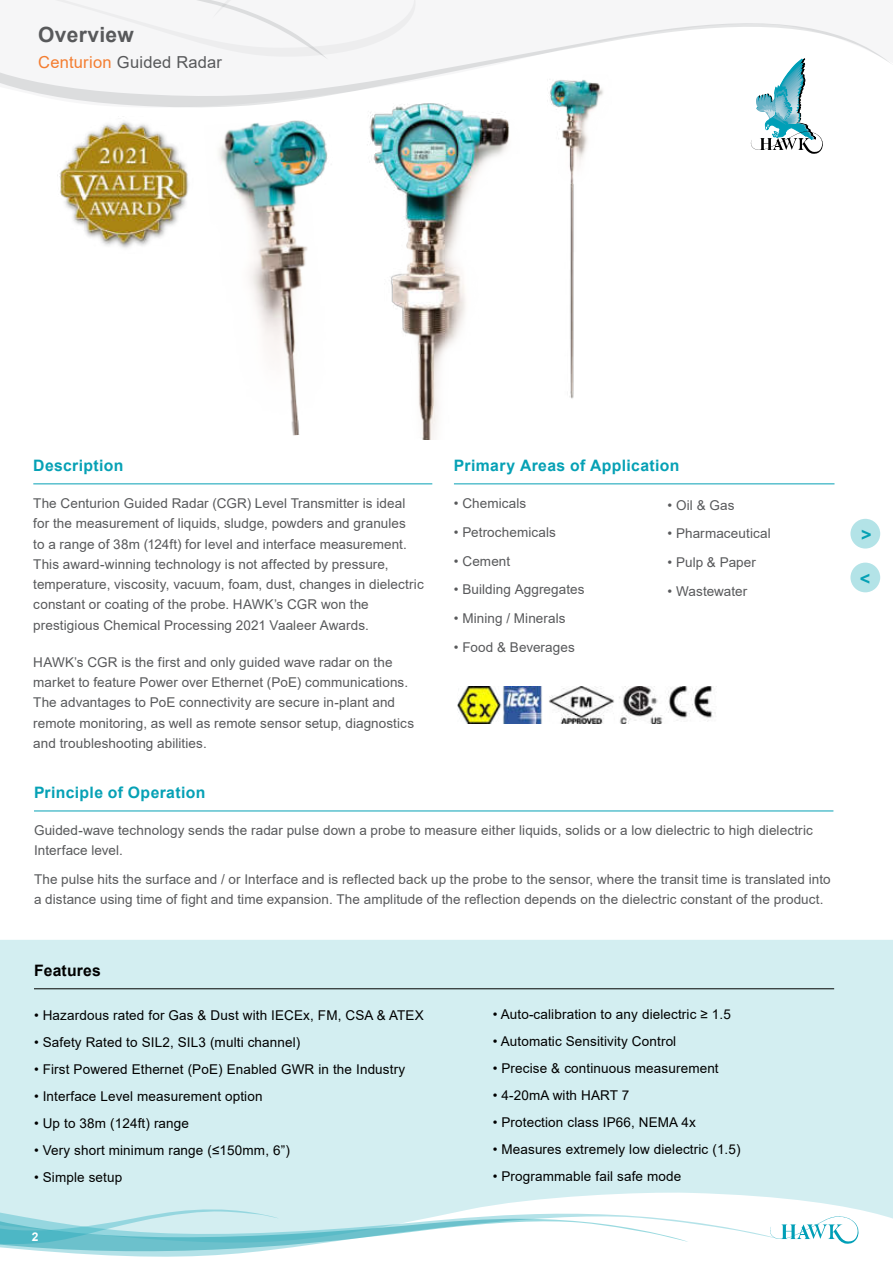
<style>
.page{position:relative;width:893px;height:1263px;background:#fff}
.page>*{position:absolute;margin:0;border:0;box-sizing:border-box;transform-origin:0 0}
.t1{font:700 21px "Arial";letter-spacing:.015em;color:#58595b}
.t2{font:700 18px "Gill Sans";color:#06a1b5}
.t3{font:16.5px "Arial";letter-spacing:.015em;color:#58595b}
.t4{font:700 15.75px "Arial";letter-spacing:.02em;color:#06a1b5}
.t5{font:700 15.75px "Arial";letter-spacing:.01em;color:#000}
.t6{font:13.5px/20.2px "Arial";letter-spacing:.005em;color:#58595b}
.t7{font:13.5px "Arial";letter-spacing:.01em;color:#000}
.t8{font:700 12px "Arial";color:#fff}
.s1{color:#f47d30}
</style>
<div class="page">
<svg style="left:751px;top:132px;width:72px;height:22px"></svg>
<svg style="left:43px;top:1251px;width:218px;height:6px"></svg>
<svg style="left:764px;top:115px;width:48px;height:17px"></svg>
<svg style="left:0;top:23px;width:890px;height:92px"></svg>
<svg style="left:0;top:0;width:433px;height:62px"></svg>
<hr style="left:33px;top:483px;width:399px;height:1px;background:#06a1b5">
<hr style="left:34px;top:810px;width:799px;height:1px;background:#06a1b5">
<hr style="left:454px;top:483px;width:380px;height:1px;background:#06a1b5">
<img style="left:540px;top:72px;width:72px;height:327px">
<img style="left:219px;top:120px;width:109px;height:316px">
<svg style="left:0;top:940px;width:893px;height:311px;background:#d3edf0"></svg>
<hr style="left:34px;top:988px;width:800px;height:1px;background:#000">
<div style="left:360px;top:104px;width:185px;height:336px;background:#fff"></div>
<img style="left:369px;top:104px;width:140px;height:336px">
<img style="left:57px;top:121px;width:132px;height:127px">
<img style="left:457px;top:687px;width:259px;height:36px">
<div style="left:850px;top:519px;width:30px;height:30px;background:#b3e3e7;border-radius:50%"></div>
<div style="left:850px;top:563px;width:30px;height:29px;background:#b3e3e7;border-radius:50%"></div>
<h1 class="t1" style="left:38px;top:22px;width:97px">Overview</h1>
<p class="t3" style="left:38px;top:53px;width:185px"><span class="s1">Centurion</span> Guided Radar</p>
<p class="t4" style="left:454px;top:459px;width:227px">Primary Areas of Application</p>
<p class="t6" style="left:454px;top:494px;width:74px">• Chemicals</p>
<p class="t6" style="left:454px;top:523px;width:104px">• Petrochemicals</p>
<p class="t6" style="left:454px;top:552px;width:58px">• Cement</p>
<p class="t6" style="left:454px;top:581px;width:132px">• Building Aggregates</p>
<p class="t6" style="left:454px;top:609px;width:113px">• Mining / Minerals</p>
<p class="t6" style="left:454px;top:638px;width:122px">• Food &amp; Beverages</p>
<p class="t4" style="left:33px;top:459px;width:92px">Description</p>
<p class="t6" style="left:33px;top:494px;width:392px">The Centurion Guided Radar (CGR) Level Transmitter is ideal for the measurement of liquids, sludge, powders and granules<br>to a range of 38m (124ft) for level and interface measurement.<br>This award-winning technology is not affected by pressure, temperature, viscosity, vacuum, foam, dust, changes in dielectric constant or coating of the probe. HAWK’s CGR won the prestigious Chemical Processing 2021 Vaaleer Awards.</p>
<p class="t6" style="left:33px;top:653px;width:382px">HAWK’s CGR is the first and only guided wave radar on the market to feature Power over Ethernet (PoE) communications.<br>The advantages to PoE connectivity are secure in-plant and remote monitoring, as well as remote sensor setup, diagnostics and troubleshooting abilities.</p>
<p class="t4" style="left:34px;top:786px;width:173px">Principle of Operation</p>
<p class="t6" style="left:34px;top:821px;width:780px">Guided-wave technology sends the radar pulse down a probe to measure either liquids, solids or a low dielectric to high dielectric<br>Interface level.</p>
<p class="t6" style="left:34px;top:870px;width:798px">The pulse hits the surface and / or Interface and is reflected back up the probe to the sensor, where the transit time is translated into a distance using time of fight and time expansion. The amplitude of the reflection depends on the dielectric constant of the product.</p>
<p class="t6" style="left:668px;top:496px;width:68px">• Oil &amp; Gas</p>
<p class="t6" style="left:668px;top:525px;width:105px">• Pharmaceutical</p>
<p class="t6" style="left:668px;top:553px;width:90px">• Pulp &amp; Paper</p>
<p class="t6" style="left:668px;top:582px;width:81px">• Wastewater</p>
<p class="t5" style="left:34px;top:964px;width:68px">Features</p>
<p class="t7" style="left:34px;top:1010px;width:391px">• Hazardous rated for Gas &amp; Dust with IECEx, FM, CSA &amp; ATEX</p>
<p class="t7" style="left:34px;top:1037px;width:268px">• Safety Rated to SIL2, SIL3 (multi channel)</p>
<p class="t7" style="left:34px;top:1064px;width:373px">• First Powered Ethernet (PoE) Enabled GWR in the Industry</p>
<p class="t7" style="left:34px;top:1091px;width:230px">• Interface Level measurement option</p>
<p class="t7" style="left:34px;top:1118px;width:157px">• Up to 38m (124ft) range</p>
<p class="t7" style="left:34px;top:1141px;width:257px">• Very short minimum range (≤150mm, 6”)</p>
<p class="t7" style="left:34px;top:1172px;width:90px">• Simple setup</p>
<p class="t8" style="left:32px;top:1232px;width:8px">2</p>
<p class="t7" style="left:493px;top:1005px;width:240px">• Auto-calibration to any dielectric ≥ 1.5</p>
<p class="t7" style="left:493px;top:1036px;width:185px">• Automatic Sensitivity Control</p>
<p class="t7" style="left:493px;top:1063px;width:228px">• Precise &amp; continuous measurement</p>
<p class="t7" style="left:493px;top:1090px;width:138px">• 4-20mA with HART 7</p>
<p class="t7" style="left:493px;top:1113px;width:205px">• Protection class IP66, NEMA 4x</p>
<p class="t7" style="left:493px;top:1140px;width:249px">• Measures extremely low dielectric (1.5)</p>
<p class="t7" style="left:493px;top:1171px;width:190px">• Programmable fail safe mode</p>
<h2 class="t2" style="left:861px;top:524px;width:12px">&gt;</h2>
<h2 class="t2" style="left:860px;top:568px;width:12px">&lt;</h2>
</div>
